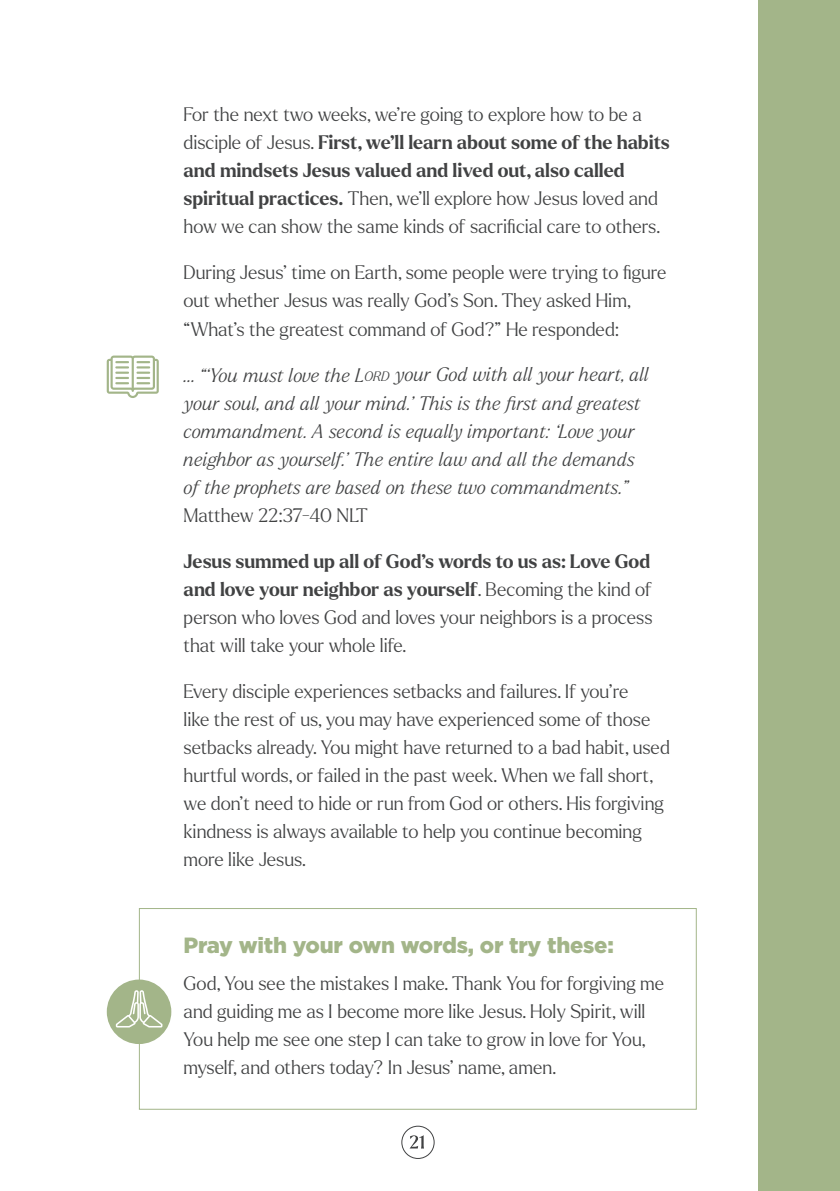
<style>
.page{position:relative;width:840px;height:1191px;background:#fff}
.page>*{position:absolute;margin:0;border:0;box-sizing:border-box;transform-origin:0 0}
.t1{font:900 22px "Gotham";letter-spacing:-.01em;color:#a3b589}
.t2{font:300 19px/28px "Larken";color:#414243}
.t3{font:italic 300 19px/28px "Larken";letter-spacing:-.005em;color:#414243}
.s1{font-weight:700}
.s2{font-size:13.4px}
</style>
<div class="page">
<svg style="left:107px;top:355px;width:52px;height:43px"></svg>
<div style="left:758px;top:0;width:81px;height:1191px;background:#a3b589"></div>
<div style="left:139px;top:908px;width:557px;height:201px;border:1px solid #a3b589"></div>
<svg style="left:410px;top:1135px;width:14px;height:13px"></svg>
<div style="left:401px;top:1125px;width:33px;height:34px;border:1px solid #414243;border-radius:50%"></div>
<div style="left:107px;top:979px;width:64px;height:65px;background:#a3b589;border-radius:50%"></div>
<svg style="left:116px;top:990px;width:46px;height:37px"></svg>
<p class="t2" style="left:183px;top:100px;width:487px">For the next two weeks, we’re going to explore how to be a disciple of Jesus. <span class="s1">First, we’ll learn about some of the habits and mindsets Jesus valued and lived out, also called spiritual practices.</span> Then, we’ll explore how Jesus loved and how we can show the same kinds of sacrificial care to others.</p>
<p class="t2" style="left:183px;top:258px;width:484px">During Jesus’ time on Earth, some people were trying to figure out whether Jesus was really God’s Son. They asked Him, “What’s the greatest command of God?” He responded:</p>
<p class="t3" style="left:183px;top:360px;width:466px">… “‘You must love the L<span class="s2">ord</span> your God with all your heart, all your soul, and all your mind.’ This is the first and greatest commandment. A second is equally important: ‘Love your neighbor as yourself.’ The entire law and all the demands of the prophets are based on these two commandments.”</p>
<p class="t2" style="left:183px;top:500px;width:185px">Matthew 22:37-40 NLT</p>
<p class="t2" style="left:183px;top:546px;width:470px;text-align:justify"><span class="s1">Jesus summed up all of God’s words to us as: Love God and love your neighbor as yourself</span>. Becoming the kind of person who loves God and loves your neighbors is a process that will take your whole life.</p>
<p class="t2" style="left:183px;top:676px;width:487px">Every disciple experiences setbacks and failures. If you’re<br>like the rest of us, you may have experienced some of those setbacks already. You might have returned to a bad habit, used hurtful words, or failed in the past week. When we fall short, we don’t need to hide or run from God or others. His forgiving kindness is always available to help you continue becoming more like Jesus.</p>
<p class="t1" style="left:183px;top:929px;width:431px">Pray with your own words, or try these:</p>
<p class="t2" style="left:183px;top:968px;width:482px">God, You see the mistakes I make. Thank You for forgiving me and guiding me as I become more like Jesus. Holy Spirit, will You help me see one step I can take to grow in love for You, myself, and others today? In Jesus’ name, amen.</p>
</div>
